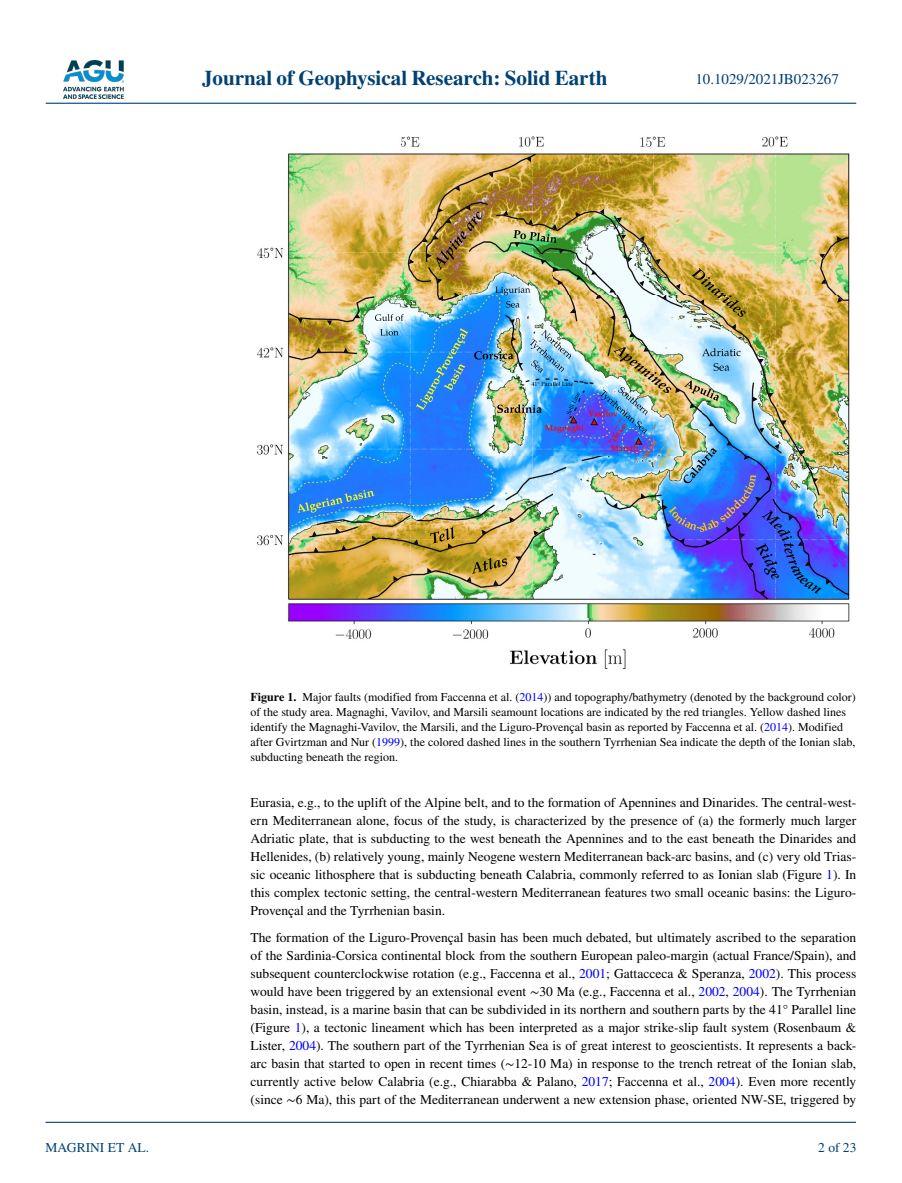
<style>
.page{position:relative;width:902px;height:1183px;background:#fff}
.page>*{position:absolute;margin:0;border:0;box-sizing:border-box;transform-origin:0 0}
.t1{font:700 21px "STIX";color:#004174}
.t2{font:15px "STIX";color:#004174}
.t3{font:13.5px/18px "STIX";color:#000;text-align:justify}
.t4{font:13.5px "STIX";color:#004174}
.t5{font:12px/15px "STIX";color:#000}
.s1{font-weight:700}
.s2{color:#00f}
</style>
<div class="page">
<img style="left:63px;top:60px;width:60px;height:39px">
<hr style="left:46px;top:103px;width:810px;height:1px;background:#004174">
<hr style="left:45px;top:1121px;width:810px;height:1px;background:#004174">
<img style="left:256px;top:136px;width:594px;height:533px">
<svg style="left:313px;top:547px;width:5px;height:5px"></svg>
<svg style="left:341px;top:545px;width:5px;height:5px"></svg>
<svg style="left:372px;top:535px;width:5px;height:5px"></svg>
<svg style="left:312px;top:531px;width:5px;height:5px"></svg>
<svg style="left:335px;top:528px;width:5px;height:5px"></svg>
<svg style="left:343px;top:348px;width:5px;height:5px"></svg>
<svg style="left:316px;top:347px;width:5px;height:5px"></svg>
<svg style="left:327px;top:320px;width:5px;height:5px"></svg>
<svg style="left:298px;top:318px;width:5px;height:5px"></svg>
<svg style="left:354px;top:314px;width:6px;height:4px"></svg>
<svg style="left:393px;top:575px;width:5px;height:6px"></svg>
<svg style="left:836px;top:236px;width:5px;height:5px"></svg>
<svg style="left:837px;top:297px;width:5px;height:6px"></svg>
<svg style="left:455px;top:186px;width:5px;height:5px"></svg>
<svg style="left:488px;top:172px;width:5px;height:5px"></svg>
<svg style="left:526px;top:157px;width:5px;height:5px"></svg>
<svg style="left:298px;top:490px;width:76px;height:22px;background:#3b8ddb"></svg>
<svg style="left:375px;top:314px;width:28px;height:7px"></svg>
<svg style="left:380px;top:329px;width:18px;height:6px"></svg>
<img style="left:409px;top:205px;width:421px;height:390px">
<h1 class="t1" style="left:202px;top:66px;width:407px">Journal of Geophysical Research: Solid Earth</h1>
<p class="t2" style="left:695px;top:69px;width:145px">10.1029/2021JB023267</p>
<p class="t4" style="left:45px;top:1138px;width:105px">MAGRINI ET AL.</p>
<p class="t5" style="left:250px;top:689px;width:606px"><span class="s1">Figure 1.</span> Major faults (modified from Faccenna et al. (<span class="s2">2014</span>)) and topography/bathymetry (denoted by the background color) of the study area. Magnaghi, Vavilov, and Marsili seamount locations are indicated by the red triangles. Yellow dashed lines identify the Magnaghi-Vavilov, the Marsili, and the Liguro-Provençal basin as reported by Faccenna et al. (<span class="s2">2014</span>). Modified after Gvirtzman and Nur (<span class="s2">1999</span>), the colored dashed lines in the southern Tyrrhenian Sea indicate the depth of the Ionian slab, subducting beneath the region.</p>
<p class="t3" style="left:250px;top:794px;width:607px">Eurasia, e.g., to the uplift of the Alpine belt, and to the formation of Apennines and Dinarides. The central-west&shy;ern Mediterranean alone, focus of the study, is characterized by the presence of (a) the formerly much larger Adriatic plate, that is subducting to the west beneath the Apennines and to the east beneath the Dinarides and Hellenides, (b) relatively young, mainly Neogene western Mediterranean back-arc basins, and (c) very old Trias&shy;sic oceanic lithosphere that is subducting beneath Calabria, commonly referred to as Ionian slab (Figure <span class="s2">1</span>). In this complex tectonic setting, the central-western Mediterranean features two small oceanic basins: the Liguro-Provençal and the Tyrrhenian basin.</p>
<p class="t3" style="left:250px;top:929px;width:607px">The formation of the Liguro-Provençal basin has been much debated, but ultimately ascribed to the separation of the Sardinia-Corsica continental block from the southern European paleo-margin (actual France/Spain), and subsequent counterclockwise rotation (e.g., Faccenna et al., <span class="s2">2001</span>; Gattacceca &amp; Speranza, <span class="s2">2002</span>). This process would have been triggered by an extensional event ∼30 Ma (e.g., Faccenna et al., <span class="s2">2002</span>, <span class="s2">2004</span>). The Tyrrhenian basin, instead, is a marine basin that can be subdivided in its northern and southern parts by the 41° Parallel line (Figure <span class="s2">1</span>), a tectonic lineament which has been interpreted as a major strike-slip fault system (Rosenbaum &amp; Lister, <span class="s2">2004</span>). The southern part of the Tyrrhenian Sea is of great interest to geoscientists. It represents a back&shy;arc basin that started to open in recent times (∼12-10 Ma) in response to the trench retreat of the Ionian slab, currently active below Calabria (e.g., Chiarabba &amp; Palano, <span class="s2">2017</span>; Faccenna et al., <span class="s2">2004</span>). Even more recently (since ∼6 Ma), this part of the Mediterranean underwent a new extension phase, oriented NW-SE, triggered by</p>
<p class="t4" style="left:818px;top:1138px;width:40px">2 of 23</p>
</div>
